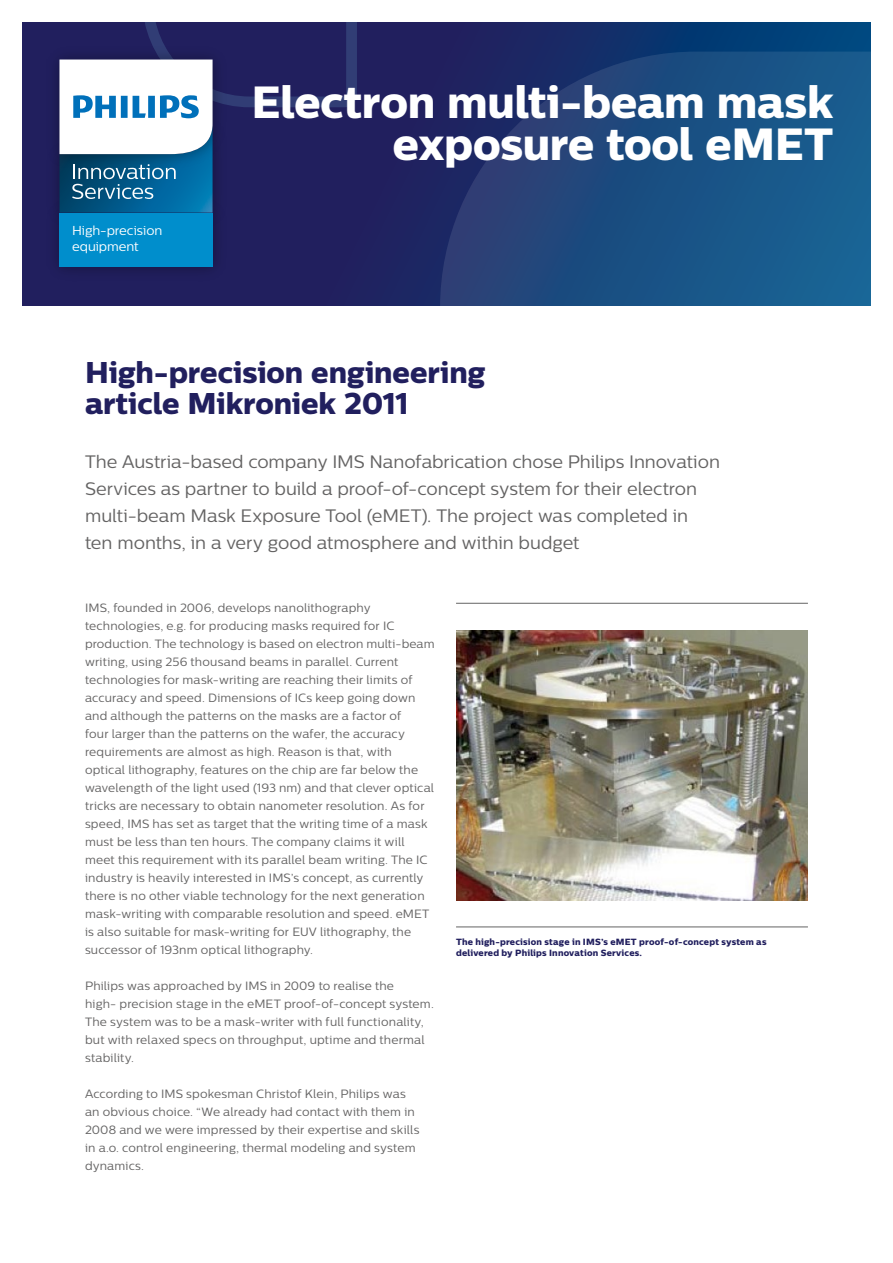
<style>
.page{position:relative;width:893px;height:1263px;background:#fff}
.page>*{position:absolute;margin:0;border:0;box-sizing:border-box;transform-origin:0 0}
.t1{font:45px/42px "Centrale Sans X Bold";letter-spacing:-.005em;color:#fff;text-align:right}
.t2{font:30px/31.5px "Centrale Sans X Bold";letter-spacing:-.005em;color:#211f5e}
.t3{font:18px/27px "Centrale Sans";letter-spacing:-.005em;color:#646363}
.t4{font:12.9px/15.6px "Centrale Sans";letter-spacing:-.005em;color:#fff}
.t5{font:12px/18px "Centrale Sans";letter-spacing:.015em;color:#646363}
.t6{font:9px/10.8px "Centrale Sans X Bold";letter-spacing:.02em;color:#211f5e}
</style>
<div class="page">
<div style="left:21px;top:21px;width:851px;height:284px;background:linear-gradient(to right,#2b1455,#033f78)"></div>
<svg style="left:440px;top:52px;width:432px;height:254px;background:#1d497d"></svg>
<img style="left:41px;top:41px;width:18px;height:132px">
<img style="left:41px;top:194px;width:190px;height:88px">
<div style="left:59px;top:213px;width:154px;height:54px;background:#008ecc"></div>
<svg style="left:59px;top:21px;width:303px;height:192px"></svg>
<img style="left:456px;top:630px;width:352px;height:270px">
<hr style="left:456px;top:603px;width:352px;height:1px;background:#646363">
<hr style="left:456px;top:927px;width:352px;height:1px;background:#646363">
<p class="t4" style="left:72px;top:223px;width:92px">High-precision equipment</p>
<h1 class="t1" style="left:251px;top:80px;width:583px">Electron multi-beam mask exposure tool eMET</h1>
<h2 class="t2" style="left:85px;top:356px;width:402px">High-precision engineering article Mikroniek 2011</h2>
<p class="t3" style="left:85px;top:448px;width:636px">The Austria-based company IMS Nanofabrication chose Philips Innovation Services as partner to build a proof-of-concept system for their electron multi-beam Mask Exposure Tool (eMET). The project was completed in ten months, in a very good atmosphere and within budget</p>
<p class="t5" style="left:85px;top:599px;width:351px">IMS, founded in 2006, develops nanolithography technologies, e.g. for producing masks required for IC production. The technology is based on electron multi-beam writing, using 256 thousand beams in parallel. Current technologies for mask-writing are reaching their limits of accuracy and speed. Dimensions of ICs keep going down and although the patterns on the masks are a factor of<br>four larger than the patterns on the wafer, the accuracy requirements are almost as high. Reason is that, with optical lithography, features on the chip are far below the wavelength of the light used (193 nm) and that clever optical tricks are necessary to obtain nanometer resolution. As for speed, IMS has set as target that the writing time of a mask must be less than ten hours. The company claims it will meet this requirement with its parallel beam writing. The IC industry is heavily interested in IMS’s concept, as currently there is no other viable technology for the next generation mask-writing with comparable resolution and speed. eMET is also suitable for mask-writing for EUV lithography, the successor of 193nm optical lithography.</p>
<p class="t5" style="left:85px;top:977px;width:350px">Philips was approached by IMS in 2009 to realise the<br>high- precision stage in the eMET proof-of-concept system.<br>The system was to be a mask-writer with full functionality, but with relaxed specs on throughput, uptime and thermal stability.</p>
<p class="t5" style="left:85px;top:1085px;width:336px">According to IMS spokesman Christof Klein, Philips was an obvious choice. “We already had contact with them in 2008 and we were impressed by their expertise and skills in a.o. control engineering, thermal modeling and system dynamics.</p>
<p class="t6" style="left:456px;top:936px;width:312px">The high-precision stage in IMS’s eMET proof-of-concept system as delivered by Philips Innovation Services.</p>
</div>
